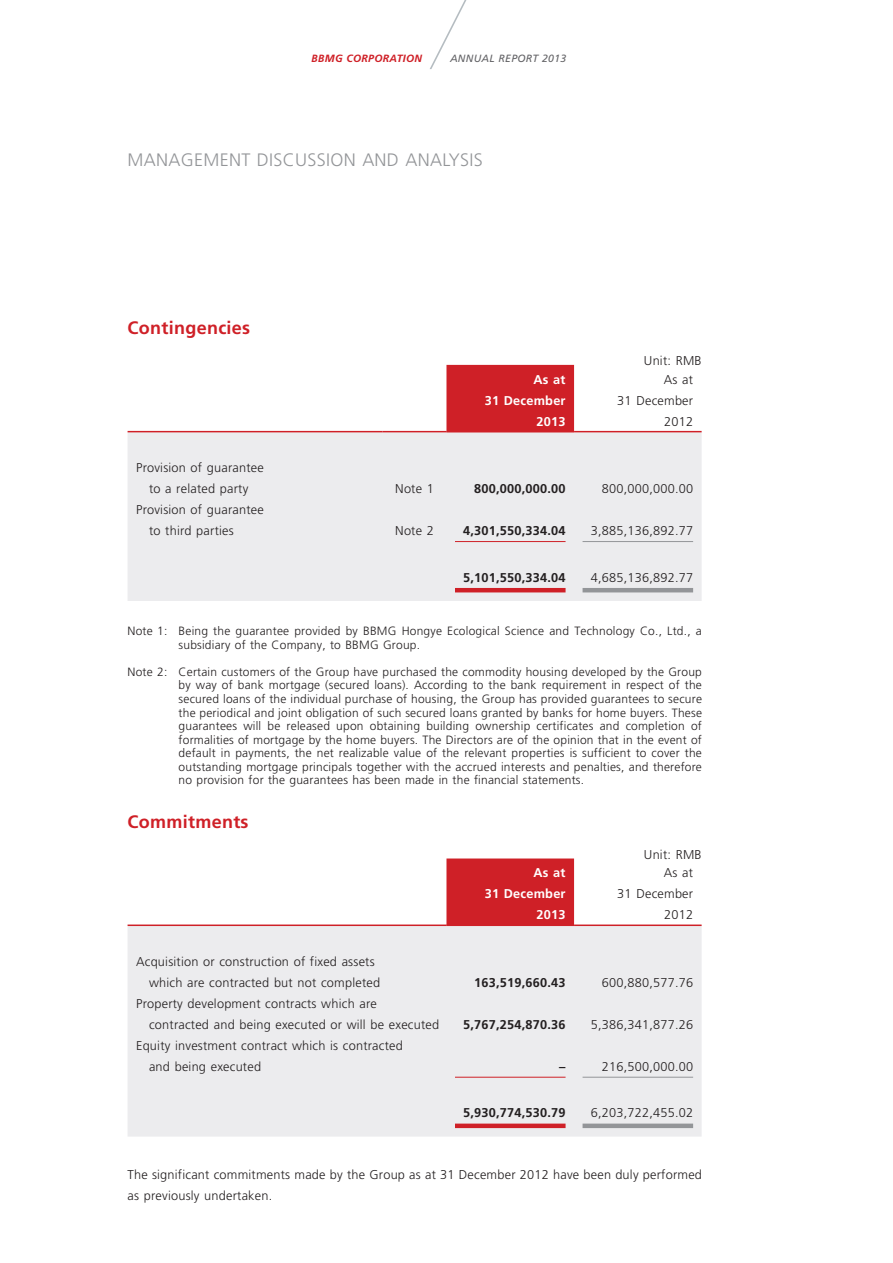
<style>
.page{position:relative;width:893px;height:1263px;background:#fff}
.page>*{position:absolute;margin:0;border:0;box-sizing:border-box;transform-origin:0 0}
.t1{font:300 18px "Frutiger LT Std";letter-spacing:.015em;color:#939598}
.t2{font:700 18px "Frutiger LT Std";letter-spacing:.015em;color:#cf2027}
.t3{font:300 12.75px/21px "Frutiger LT Std";letter-spacing:.015em;color:#231f20}
.t4{font:700 12.75px "Frutiger LT Std";letter-spacing:.015em;color:#231f20}
.t5{font:700 12.75px/21px "Frutiger LT Std";letter-spacing:.015em;color:#fff;text-align:right}
.t6{font:300 12px/13.5px "Frutiger LT Std";letter-spacing:.015em;color:#231f20}
.t7{font:italic 10.5px "Frutiger LT Std";letter-spacing:.03em;color:#636366}
.t8{font:italic 700 10.5px "Frutiger LT Std";letter-spacing:.03em;color:#cf2027}
</style>
<div class="page">
<svg style="left:430px;top:0;width:37px;height:69px"></svg>
<div style="left:446px;top:365px;width:128px;height:66px;background:#cf2027"></div>
<div style="left:128px;top:432px;width:574px;height:169px;background:#ececee"></div>
<hr style="left:128px;top:431px;width:255px;height:1px;background:#cf2027">
<hr style="left:383px;top:431px;width:63px;height:1px;background:#cf2027">
<hr style="left:446px;top:431px;width:128px;height:1px;background:#cf2027">
<hr style="left:574px;top:431px;width:128px;height:1px;background:#cf2027">
<hr style="left:455px;top:541px;width:111px;height:1px;background:#cf2027">
<hr style="left:583px;top:541px;width:110px;height:1px;background:#939598">
<hr style="left:455px;top:588px;width:111px;height:4px;background:#cf2027">
<hr style="left:583px;top:588px;width:110px;height:4px;background:#939598">
<div style="left:446px;top:858px;width:128px;height:66px;background:#cf2027"></div>
<div style="left:128px;top:926px;width:574px;height:210px;background:#ececee"></div>
<hr style="left:128px;top:924px;width:318px;height:2px;background:#cf2027">
<hr style="left:446px;top:924px;width:128px;height:2px;background:#cf2027">
<hr style="left:574px;top:924px;width:128px;height:2px;background:#cf2027">
<hr style="left:455px;top:1077px;width:111px;height:1px;background:#cf2027">
<hr style="left:583px;top:1077px;width:110px;height:1px;background:#939598">
<div style="left:455px;top:1123px;width:111px;height:5px;background:#cf2027"></div>
<div style="left:583px;top:1123px;width:110px;height:5px;background:#939598"></div>
<p class="t8" style="left:311px;top:52px;width:112px">BBMG CORPORATION</p>
<p class="t7" style="left:450px;top:52px;width:118px">ANNUAL REPORT 2013</p>
<h1 class="t1" style="left:128px;top:149px;width:357px">MANAGEMENT DISCUSSION AND ANALYSIS</h1>
<p class="t2" style="left:128px;top:317px;width:124px">Contingencies</p>
<p class="t3" style="left:136px;top:457px;width:129px;text-align:center">Provision of guarantee to a related party</p>
<p class="t3" style="left:149px;top:499px;width:116px;text-indent:-13px">Provision of guarantee to third parties</p>
<p class="t3" style="left:644px;top:350px;width:59px">Unit: RMB</p>
<p class="t5" style="left:485px;top:369px;width:82px">As at<br>31 December<br>2013</p>
<p class="t3" style="left:617px;top:369px;width:77px;text-align:right">As at<br>31 December<br>2012</p>
<p class="t3" style="left:395px;top:478px;width:40px">Note 1</p>
<p class="t4" style="left:474px;top:481px;width:93px">800,000,000.00</p>
<p class="t3" style="left:602px;top:478px;width:93px">800,000,000.00</p>
<p class="t3" style="left:395px;top:520px;width:40px">Note 2</p>
<p class="t4" style="left:463px;top:523px;width:104px">4,301,550,334.04</p>
<p class="t3" style="left:591px;top:520px;width:104px">3,885,136,892.77</p>
<p class="t4" style="left:463px;top:570px;width:104px">5,101,550,334.04</p>
<p class="t3" style="left:591px;top:567px;width:104px">4,685,136,892.77</p>
<p class="t6" style="left:179px;top:625px;width:525px;text-indent:-51px">Note 1: Being the guarantee provided by BBMG Hongye Ecological Science and Technology Co., Ltd., a subsidiary of the Company, to BBMG Group.</p>
<p class="t6" style="left:179px;top:665px;width:525px;text-align:justify;text-indent:-51px">Note 2: Certain customers of the Group have purchased the commodity housing developed by the Group by way of bank mortgage (secured loans). According to the bank requirement in respect of the secured loans of the individual purchase of housing, the Group has provided guarantees to secure the periodical and joint obligation of such secured loans granted by banks for home buyers. These guarantees will be released upon obtaining building ownership certificates and completion of formalities of mortgage by the home buyers. The Directors are of the opinion that in the event of default in payments, the net realizable value of the relevant properties is sufficient to cover the outstanding mortgage principals together with the accrued interests and penalties, and therefore no provision for the guarantees has been made in the financial statements.</p>
<p class="t2" style="left:128px;top:811px;width:123px">Commitments</p>
<p class="t3" style="left:644px;top:844px;width:59px">Unit: RMB</p>
<p class="t5" style="left:485px;top:862px;width:82px">As at<br>31 December<br>2013</p>
<p class="t3" style="left:617px;top:863px;width:77px;text-align:right">As at<br>31 December<br>2012</p>
<p class="t3" style="left:149px;top:951px;width:233px;text-indent:-13px">Acquisition or construction of fixed assets which are contracted but not completed</p>
<p class="t4" style="left:474px;top:975px;width:93px">163,519,660.43</p>
<p class="t3" style="left:602px;top:972px;width:93px">600,880,577.76</p>
<p class="t3" style="left:149px;top:993px;width:292px;text-indent:-13px">Property development contracts which are contracted and being executed or will be executed</p>
<p class="t3" style="left:149px;top:1035px;width:255px;text-indent:-13px">Equity investment contract which is contracted and being executed</p>
<p class="t4" style="left:463px;top:1017px;width:104px">5,767,254,870.36</p>
<p class="t3" style="left:591px;top:1014px;width:104px">5,386,341,877.26</p>
<p class="t4" style="left:559px;top:1059px;width:8px">–</p>
<p class="t3" style="left:602px;top:1056px;width:93px">216,500,000.00</p>
<p class="t4" style="left:463px;top:1105px;width:104px">5,930,774,530.79</p>
<p class="t3" style="left:591px;top:1103px;width:104px">6,203,722,455.02</p>
<p class="t3" style="left:128px;top:1164px;width:576px">The significant commitments made by the Group as at 31 December 2012 have been duly performed as previously undertaken.</p>
</div>
